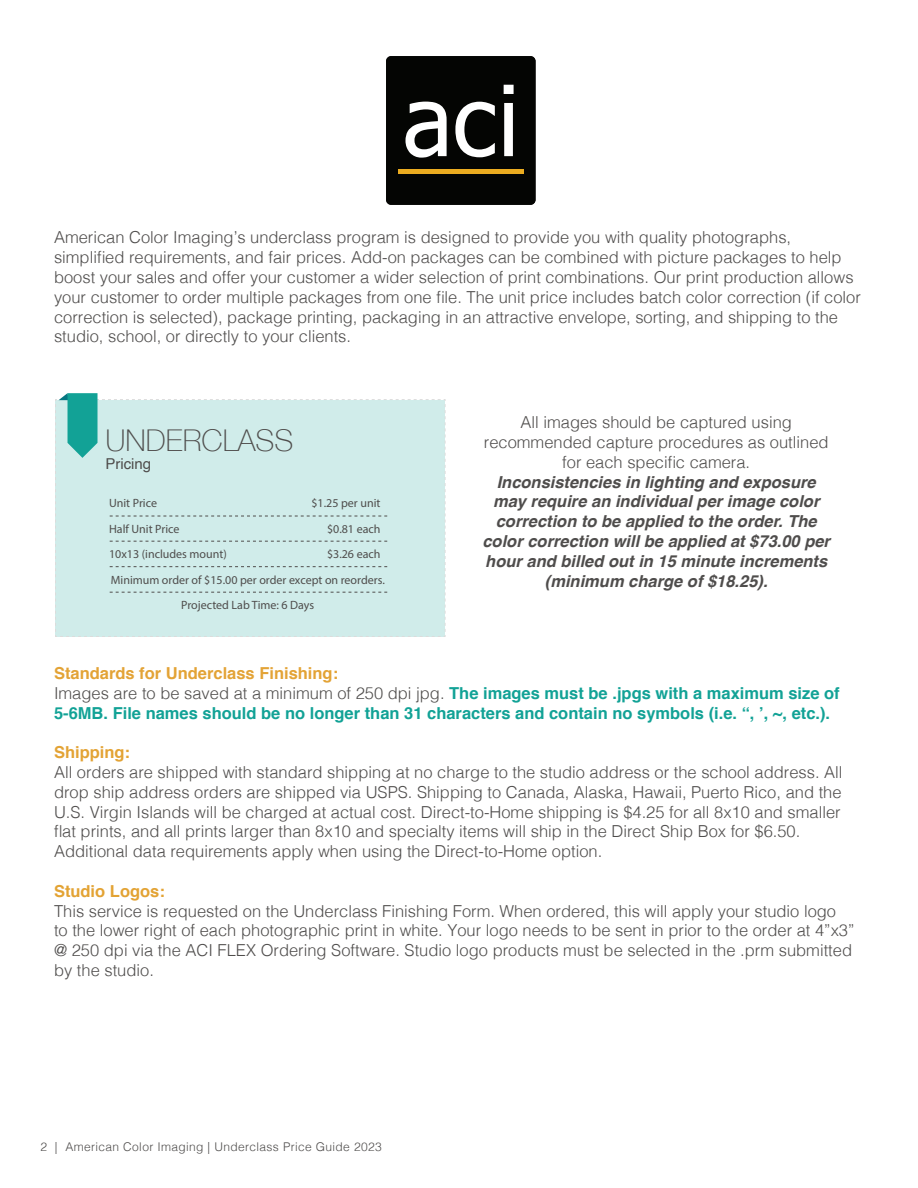
<style>
.page{position:relative;width:918px;height:1188px;background:#fff}
.page>*{position:absolute;margin:0;border:0;box-sizing:border-box;transform-origin:0 0}
.t1{font:97.65px "Tahoma";color:#fff}
.t2{font:100 30px "Helvetica Neue";color:#4f4d4c}
.Body{font:300 16.5px/19.8px "Helvetica";color:#4f4d4c}
.Body-2{font:italic 700 16.5px/19.8px "Helvetica";color:#4f4d4c;text-align:center}
.Body-3{font:700 16.5px/19.8px "Helvetica";color:#12a296}
.Mini_Header{font:700 16.5px "Helvetica";color:#e3a336}
.Mini_Header-2{font:700 16.5px "Helvetica";color:#e3a334}
.Mini_Header-3{font:700 16.5px "Helvetica";color:#e3a335}
.t3{font:15px "Helvetica";color:#4f4d4c}
.Body_B75{font:12px "Myriad Pro";color:#4f4d4c}
.t4{font:300 12px "Helvetica";letter-spacing:.03em;color:#4f4d4c}
.s1{font-weight:300;color:#4f4d4c}
</style>
<div class="page">
<div style="left:386px;top:56px;width:150px;height:149px;background:#040503;border-radius:5px"></div>
<div style="left:398px;top:169px;width:126px;height:5px;background:#ebac20"></div>
<svg style="left:55px;top:393px;width:391px;height:244px;background:#cde9e7"></svg>
<p class="t1" style="left:403px;top:55px;width:118px">aci</p>
<p class="Body" style="left:54px;top:227px;width:808px">American Color Imaging’s underclass program is designed to provide you with quality photographs, simplified requirements, and fair prices. Add-on packages can be combined with picture packages to help boost your sales and offer your customer a wider selection of print combinations. Our print production allows your customer to order multiple packages from one file. The unit price includes batch color correction (if color correction is selected), package printing, packaging in an attractive envelope, sorting, and shipping to the studio, school, or directly to your clients.</p>
<p class="t2" style="left:105px;top:418px;width:189px">UNDERCLASS</p>
<p class="t3" style="left:105px;top:452px;width:47px">Pricing</p>
<p class="Body_B75" style="left:109px;top:496px;width:50px">Unit Price</p>
<p class="Body_B75" style="left:312px;top:496px;width:71px">$1.25 per unit</p>
<p class="Body_B75" style="left:109px;top:521px;width:72px">Half Unit Price</p>
<p class="Body_B75" style="left:327px;top:521px;width:55px">$0.81 each</p>
<p class="Body_B75" style="left:109px;top:547px;width:119px">10x13 (includes mount)</p>
<p class="Body_B75" style="left:327px;top:547px;width:55px">$3.26 each</p>
<p class="Body_B75" style="left:111px;top:572px;width:276px">Minimum order of $15.00 per order except on reorders.</p>
<p class="Body_B75" style="left:181px;top:598px;width:134px">Projected Lab Time: 6 Days</p>
<p class="Body" style="left:484px;top:411px;width:346px;text-align:center">All images should be captured using recommended capture procedures as outlined for each specific camera.</p>
<p class="Body-2" style="left:482px;top:472px;width:349px">Inconsistencies in lighting and exposure may require an individual per image color correction to be applied to the order. The color correction will be applied at $73.00 per hour and billed out in 15 minute increments (minimum charge of $18.25).</p>
<p class="Mini_Header" style="left:54px;top:660px;width:286px">Standards for Underclass Finishing:</p>
<p class="Body-3" style="left:54px;top:683px;width:787px"><span class="s1">Images are to be saved at a minimum of 250 dpi jpg.</span> The images must be .jpgs with a maximum size of<br>5-6MB. File names should be no longer than 31 characters and contain no symbols (i.e. “, ’, ~, etc.).</p>
<p class="Mini_Header-3" style="left:54px;top:739px;width:78px">Shipping:</p>
<p class="Body" style="left:54px;top:761px;width:790px">All orders are shipped with standard shipping at no charge to the studio address or the school address. All drop ship address orders are shipped via USPS. Shipping to Canada, Alaska, Hawaii, Puerto Rico, and the U.S. Virgin Islands will be charged at actual cost. Direct-to-Home shipping is $4.25 for all 8x10 and smaller flat prints, and all prints larger than 8x10 and specialty items will ship in the Direct Ship Box for $6.50.<br>Additional data requirements apply when using the Direct-to-Home option.</p>
<p class="Mini_Header-2" style="left:54px;top:878px;width:112px">Studio Logos:</p>
<p class="Body" style="left:54px;top:900px;width:784px">This service is requested on the Underclass Finishing Form. When ordered, this will apply your studio logo</p>
<p class="Body" style="left:54px;top:920px;width:802px">to the lower right of each photographic print in white. Your logo needs to be sent in prior to the order at 4”x3” @ 250 dpi via the ACI FLEX Ordering Software. Studio logo products must be selected in the .prm submitted</p>
<p class="Body" style="left:54px;top:959px;width:101px">by the studio.</p>
<p class="t4" style="left:40px;top:1137px;width:343px">2 | American Color Imaging | Underclass Price Guide 2023</p>
</div>
